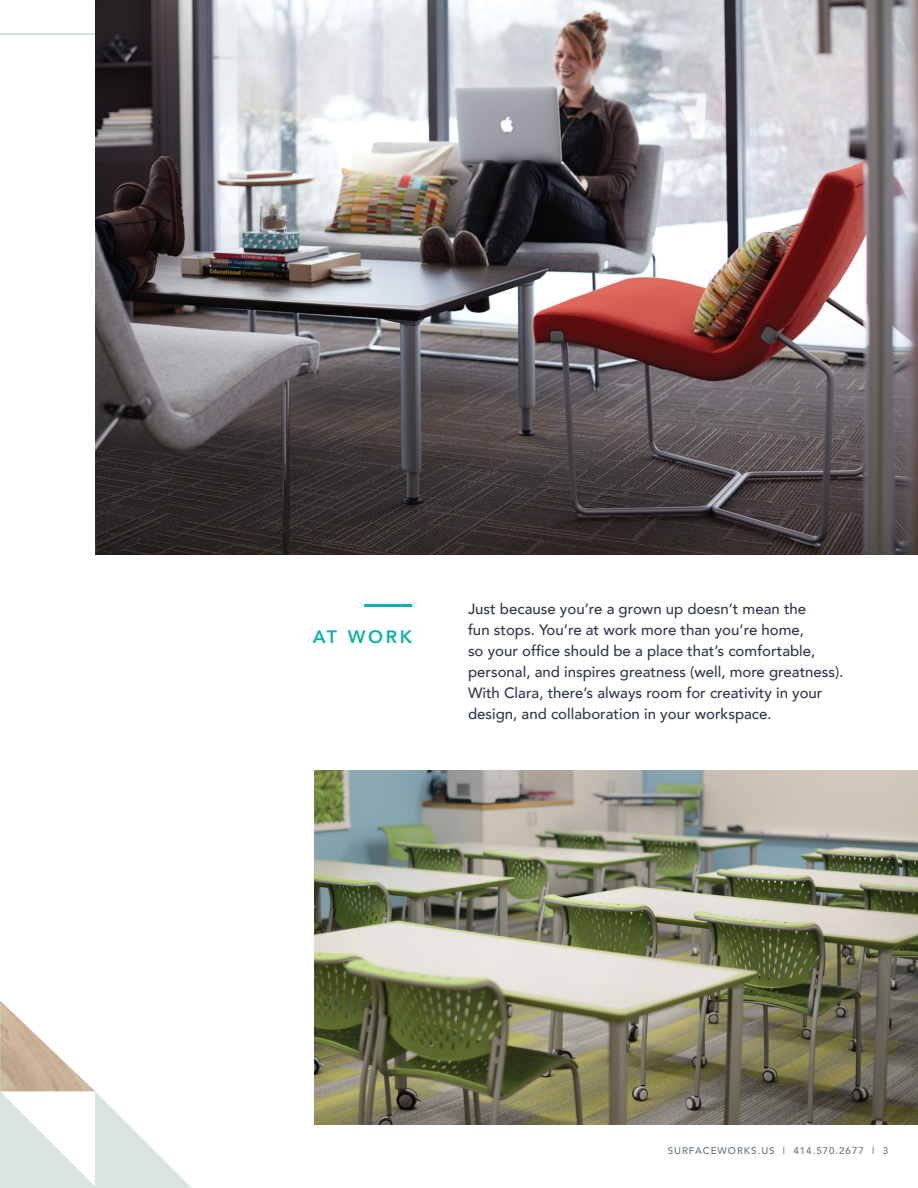
<style>
.page{position:relative;width:918px;height:1188px;background:#fff}
.page>*{position:absolute;margin:0;border:0;box-sizing:border-box;transform-origin:0 0}
.Heading_2{font:800 18px "Avenir";letter-spacing:.15em;color:#11b1ab}
.Body_Copy_-__Standar{font:500 15px/21px "Avenir";color:#323750}
.t1{font:500 9.75px "Avenir";letter-spacing:.1em;color:#677570}
</style>
<div class="page">
<hr style="left:0;top:33px;width:878px;height:2px;background:#b8e0d8">
<hr style="left:364px;top:604px;width:48px;height:3px;background:#11b1ab">
<svg style="left:1px;top:1002px;width:191px;height:186px"></svg>
<img style="left:0;top:1001px;width:1px;height:187px">
<img style="left:95px;top:0;width:823px;height:554px">
<img style="left:315px;top:770px;width:603px;height:354px">
<p class="Heading_2" style="left:313px;top:623px;width:101px">AT WORK</p>
<p class="Body_Copy_-__Standar" style="left:468px;top:597px;width:377px">Just because you’re a grown up doesn’t mean the<br>fun stops. You’re at work more than you’re home,<br>so your office should be a place that’s comfortable, personal, and inspires greatness (well, more greatness).<br>With Clara, there’s always room for creativity in your design, and collaboration in your workspace.</p>
<p class="t1" style="left:668px;top:1142px;width:222px">SURFACEWORKS.US | 414.570.2677 | 3</p>
</div>
